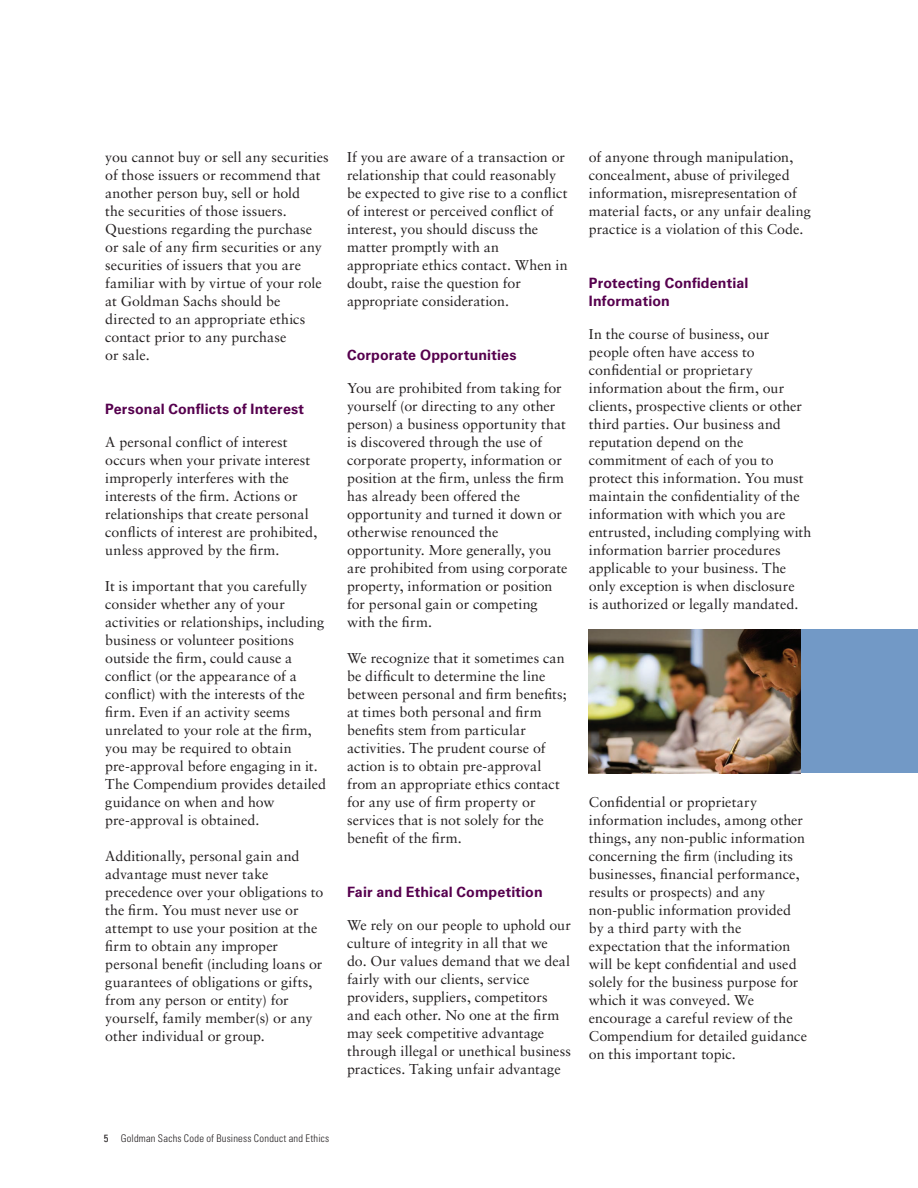
<style>
.page{position:relative;width:918px;height:1188px;background:#fff}
.page>*{position:absolute;margin:0;border:0;box-sizing:border-box;transform-origin:0 0}
.t1{font:14.25px/18px "Sabon LT Std";color:#231f20}
.t2{font:700 14.25px/18px "Univers LT Std";letter-spacing:.01em;color:#56004e}
.t3{font:300 condensed 10.5px "Univers LT Std";letter-spacing:.02em;color:#231f20}
.s1{font-weight:400}
</style>
<div class="page">
<div style="left:797px;top:629px;width:121px;height:144px;background:#7299c6"></div>
<img style="left:589px;top:629px;width:212px;height:144px">
<p class="t1" style="left:105px;top:148px;width:225px">you cannot buy or sell any securities of those issuers or recommend that another person buy, sell or hold<br>the securities of those issuers.<br>Questions regarding the purchase or sale of any firm securities or any securities of issuers that you are familiar with by virtue of your role at Goldman Sachs should be directed to an appropriate ethics contact prior to any purchase<br>or sale.</p>
<p class="t2" style="left:105px;top:400px;width:200px">Personal Conflicts of Interest</p>
<p class="t1" style="left:105px;top:433px;width:214px">A personal conflict of interest occurs when your private interest improperly interferes with the interests of the firm. Actions or relationships that create personal conflicts of interest are prohibited, unless approved by the firm.</p>
<p class="t1" style="left:105px;top:577px;width:222px">It is important that you carefully consider whether any of your activities or relationships, including business or volunteer positions outside the firm, could cause a conflict (or the appearance of a conflict) with the interests of the firm. Even if an activity seems unrelated to your role at the firm, you may be required to obtain pre-approval before engaging in it.<br>The Compendium provides detailed guidance on when and how pre-approval is obtained.</p>
<p class="t1" style="left:105px;top:847px;width:220px">Additionally, personal gain and advantage must never take precedence over your obligations to the firm. You must never use or attempt to use your position at the firm to obtain any improper personal benefit (including loans or guarantees of obligations or gifts, from any person or entity) for yourself, family member(s) or any other individual or group.</p>
<p class="t1" style="left:347px;top:148px;width:222px">If you are aware of a transaction or relationship that could reasonably be expected to give rise to a conflict of interest or perceived conflict of interest, you should discuss the matter promptly with an appropriate ethics contact. When in doubt, raise the question for appropriate consideration.</p>
<p class="t2" style="left:347px;top:346px;width:171px">Corporate Opportunities</p>
<p class="t1" style="left:347px;top:379px;width:222px">You are prohibited from taking for yourself (or directing to any other person) a business opportunity that is discovered through the use of corporate property, information or position at the firm, unless the firm has already been offered the opportunity and turned it down or otherwise renounced the opportunity. More generally, you are prohibited from using corporate property, information or position for personal gain or competing with the firm.</p>
<p class="t1" style="left:347px;top:649px;width:221px">We recognize that it sometimes can be difficult to determine the line between personal and firm benefits; at times both personal and firm benefits stem from particular activities. The prudent course of action is to obtain pre-approval from an appropriate ethics contact for any use of firm property or services that is not solely for the benefit of the firm.</p>
<p class="t2" style="left:347px;top:883px;width:197px">Fair and Ethical Competition</p>
<p class="t1" style="left:347px;top:916px;width:225px">We rely on our people to uphold our culture of integrity in all that we do. Our values demand that we deal fairly with our clients, service providers, suppliers, competitors and each other. No one at the firm may seek competitive advantage through illegal or unethical business practices. Taking unfair advantage</p>
<p class="t1" style="left:589px;top:148px;width:223px">of anyone through manipulation, concealment, abuse of privileged information, misrepresentation of material facts, or any unfair dealing practice is a violation of this Code.</p>
<p class="t2" style="left:589px;top:274px;width:161px">Protecting Confidential<br>Information</p>
<p class="t1" style="left:589px;top:325px;width:224px">In the course of business, our people often have access to confidential or proprietary information about the firm, our clients, prospective clients or other third parties. Our business and reputation depend on the commitment of each of you to protect this information. You must maintain the confidentiality of the information with which you are entrusted, including complying with information barrier procedures applicable to your business. The only exception is when disclosure<br>is authorized or legally mandated.</p>
<p class="t1" style="left:589px;top:793px;width:220px">Confidential or proprietary information includes, among other things, any non-public information concerning the firm (including its businesses, financial performance, results or prospects) and any non-public information provided by a third party with the expectation that the information will be kept confidential and used solely for the business purpose for which it was conveyed. We encourage a careful review of the<br>Compendium for detailed guidance on this important topic.</p>
<p class="t3" style="left:104px;top:1132px;width:227px"><span class="s1">5</span> Goldman Sachs Code of Business Conduct and Ethics</p>
</div>
